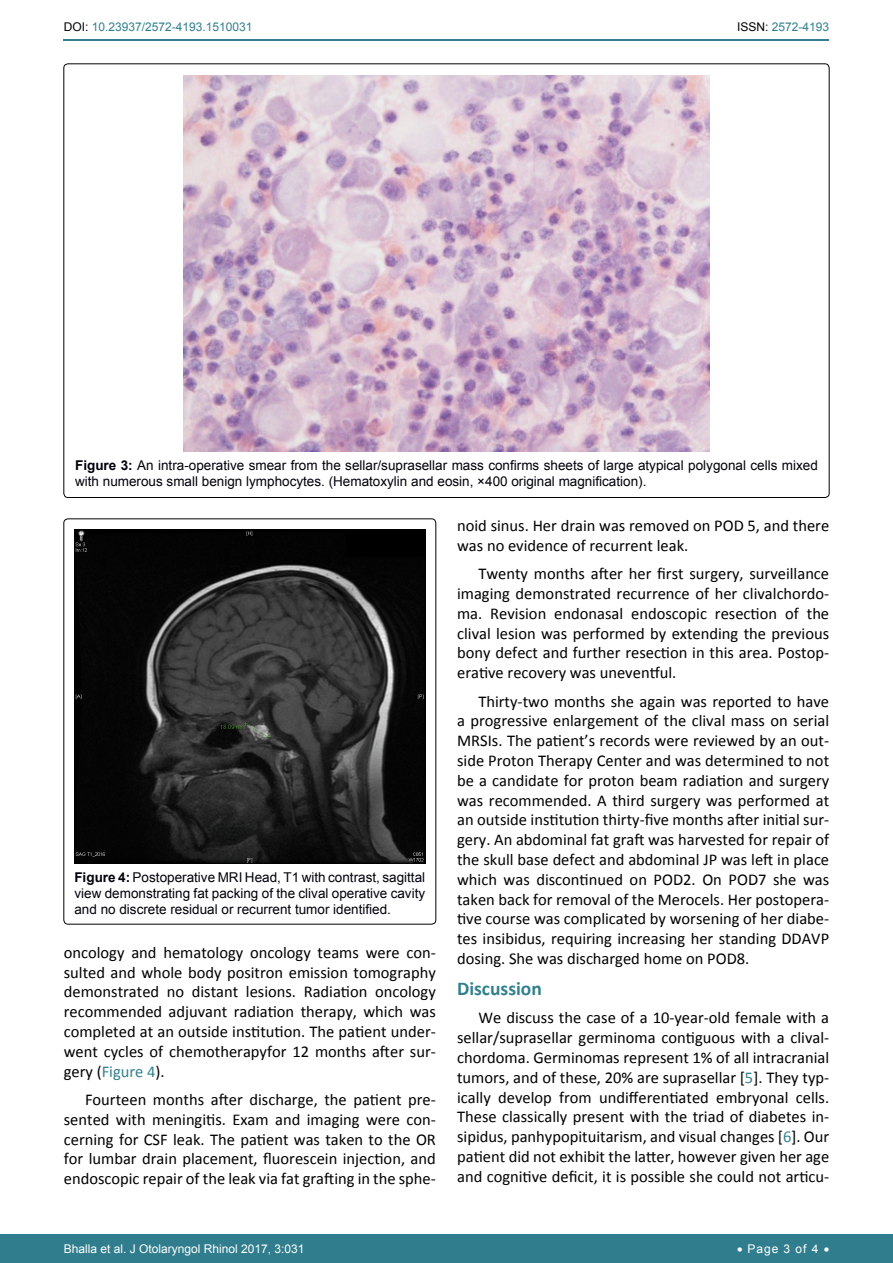
<style>
.page{position:relative;width:893px;height:1263px;background:#fff}
.page>*{position:absolute;margin:0;border:0;box-sizing:border-box;transform-origin:0 0}
.t1{font:700 19.5px "Calibri";color:#30808d}
.t2{font:16.5px/19.8px "Calibri";color:#000;text-align:justify}
.t3{font:13.5px/16.2px "Arial";color:#00000a}
.t4{font:12px "Arial";color:#fff}
.t5{font:12px "Arial";color:#30808d}
.s1{color:#000}
.s2{font-weight:700}
.s3{color:#30808d}
</style>
<div class="page">
<hr style="left:64px;top:40px;width:765px;height:1px;background:#30808d">
<div style="left:0;top:1234px;width:893px;height:29px;background:#307d8d"></div>
<img style="left:184px;top:75px;width:525px;height:377px">
<div style="left:64px;top:519px;width:372px;height:405px;border:1px solid #000;border-radius:4px"></div>
<img style="left:74px;top:529px;width:351px;height:334px">
<p class="t5" style="left:64px;top:19px;width:190px"><span class="s1">DOI:</span> 10.23937/2572-4193.1510031</p>
<p class="t5" style="left:737px;top:19px;width:94px"><span class="s1">ISSN:</span> 2572-4193</p>
<p class="t3" style="left:75px;top:457px;width:744px"><span class="s2">Figure 3:</span> An intra-operative smear from the sellar/suprasellar mass confirms sheets of large atypical polygonal cells mixed with numerous small benign lymphocytes. (Hematoxylin and eosin, ×400 original magnification).</p>
<p class="t3" style="left:74px;top:869px;width:352px;text-align:justify"><span class="s2">Figure 4:</span> Postoperative MRI Head, T1 with contrast, sagittal view demonstrating fat packing of the clival operative cavity and no discrete residual or recurrent tumor identified.</p>
<p class="t2" style="left:64px;top:942px;width:374px">oncology and hematology oncology teams were con&shy;sulted and whole body positron emission tomography demonstrated no distant lesions. Radiation oncology recommended adjuvant radiation therapy, which was completed at an outside institution. The patient under&shy;went cycles of chemotherapyfor 12 months after sur&shy;gery (<span class="s3">Figure 4</span>).</p>
<p class="t2" style="left:64px;top:1090px;width:374px;text-indent:21px">Fourteen months after discharge, the patient pre&shy;sented with meningitis. Exam and imaging were con&shy;cerning for CSF leak. The patient was taken to the OR for lumbar drain placement, fluorescein injection, and endoscopic repair of the leak via fat grafting in the sphe-</p>
<p class="t2" style="left:457px;top:516px;width:374px">noid sinus. Her drain was removed on POD 5, and there was no evidence of recurrent leak.</p>
<p class="t2" style="left:457px;top:564px;width:374px;text-indent:21px">Twenty months after her first surgery, surveillance imaging demonstrated recurrence of her clivalchordo&shy;ma. Revision endonasal endoscopic resection of the clival lesion was performed by extending the previous bony defect and further resection in this area. Postop&shy;erative recovery was uneventful.</p>
<p class="t2" style="left:457px;top:691px;width:374px;text-indent:21px">Thirty-two months she again was reported to have a progressive enlargement of the clival mass on serial MRSIs. The patient’s records were reviewed by an out&shy;side Proton Therapy Center and was determined to not be a candidate for proton beam radiation and surgery was recommended. A third surgery was performed at an outside institution thirty-five months after initial sur&shy;gery. An abdominal fat graft was harvested for repair of the skull base defect and abdominal JP was left in place which was discontinued on POD2. On POD7 she was taken back for removal of the Merocels. Her postopera&shy;tive course was complicated by worsening of her diabe&shy;tes insibidus, requiring increasing her standing DDAVP dosing. She was discharged home on POD8.</p>
<p class="t1" style="left:457px;top:976px;width:86px">Discussion</p>
<p class="t2" style="left:457px;top:1008px;width:374px;text-indent:21px">We discuss the case of a 10-year-old female with a sellar/suprasellar germinoma contiguous with a clival&shy;chordoma. Germinomas represent 1% of all intracranial tumors, and of these, 20% are suprasellar [<span class="s3">5</span>]. They typ&shy;ically develop from undifferentiated embryonal cells.<br>These classically present with the triad of diabetes in&shy;sipidus, panhypopituitarism, and visual changes [<span class="s3">6</span>]. Our patient did not exhibit the latter, however given her age and cognitive deficit, it is possible she could not articu-</p>
<p class="t4" style="left:64px;top:1241px;width:242px">Bhalla et al. J Otolaryngol Rhinol 2017, 3:031</p>
<p class="t4" style="left:737px;top:1241px;width:94px">• Page 3 of 4 •</p>
</div>
